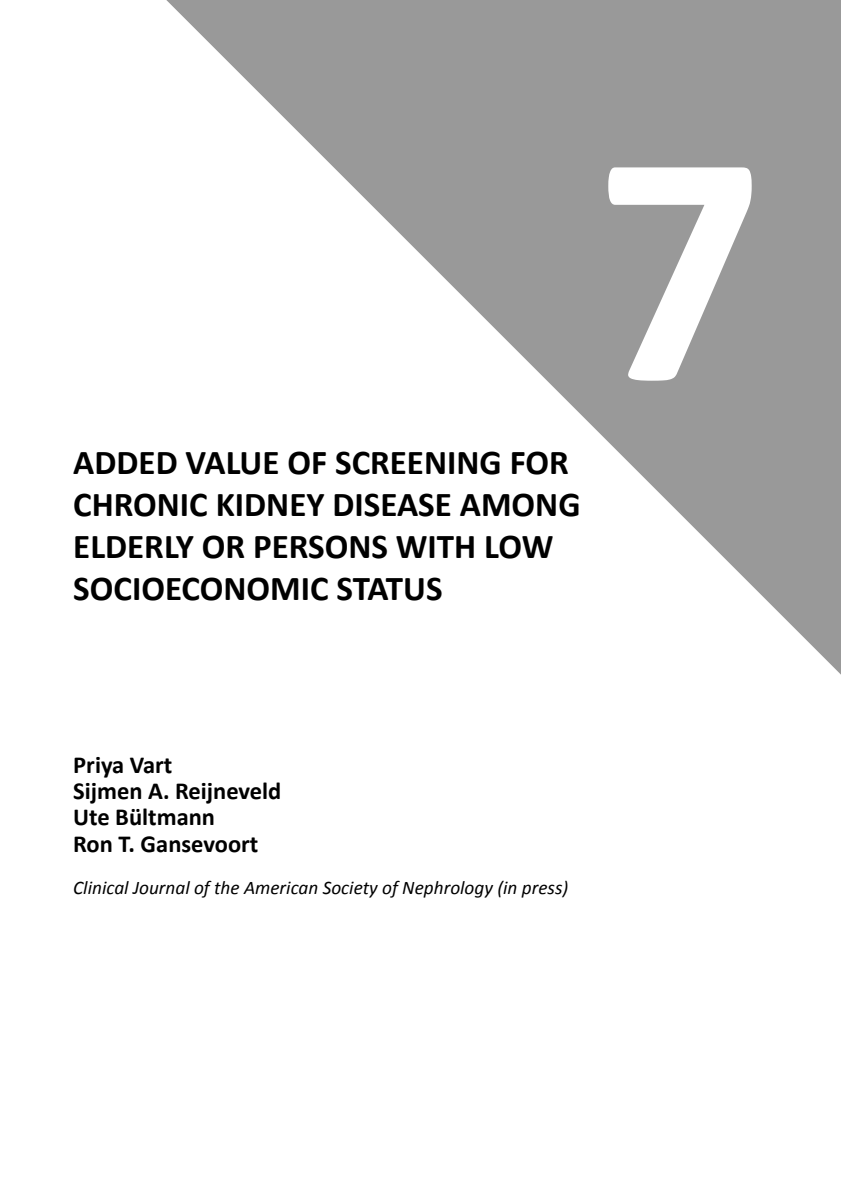
<style>
.page{position:relative;width:841px;height:1193px;background:#fff}
.page>*{position:absolute;margin:0;border:0;box-sizing:border-box;transform-origin:0 0}
.t1{font:700 336px "Calibri";color:#fff}
.t2{font:700 35px/42px "Calibri";color:#000}
.t3{font:700 24.5px/26.2px "Calibri";color:#000}
.t4{font:italic 19.25px "Calibri";color:#000}
</style>
<div class="page">
<svg style="left:166px;top:0;width:675px;height:675px"></svg>
<p class="t2" style="left:73px;top:441px;width:509px">ADDED VALUE OF SCREENING FOR<br>CHRONIC KIDNEY DISEASE AMONG<br>ELDERLY OR PERSONS WITH LOW<br>SOCIOECONOMIC STATUS</p>
<h1 class="t1" style="left:595px;top:53px;width:172px">7</h1>
<p class="t3" style="left:73px;top:752px;width:210px">Priya Vart<br>Sijmen A. Reijneveld<br>Ute Bültmann<br>Ron T. Gansevoort</p>
<p class="t4" style="left:73px;top:874px;width:497px">Clinical Journal of the American Society of Nephrology (in press)</p>
</div>
